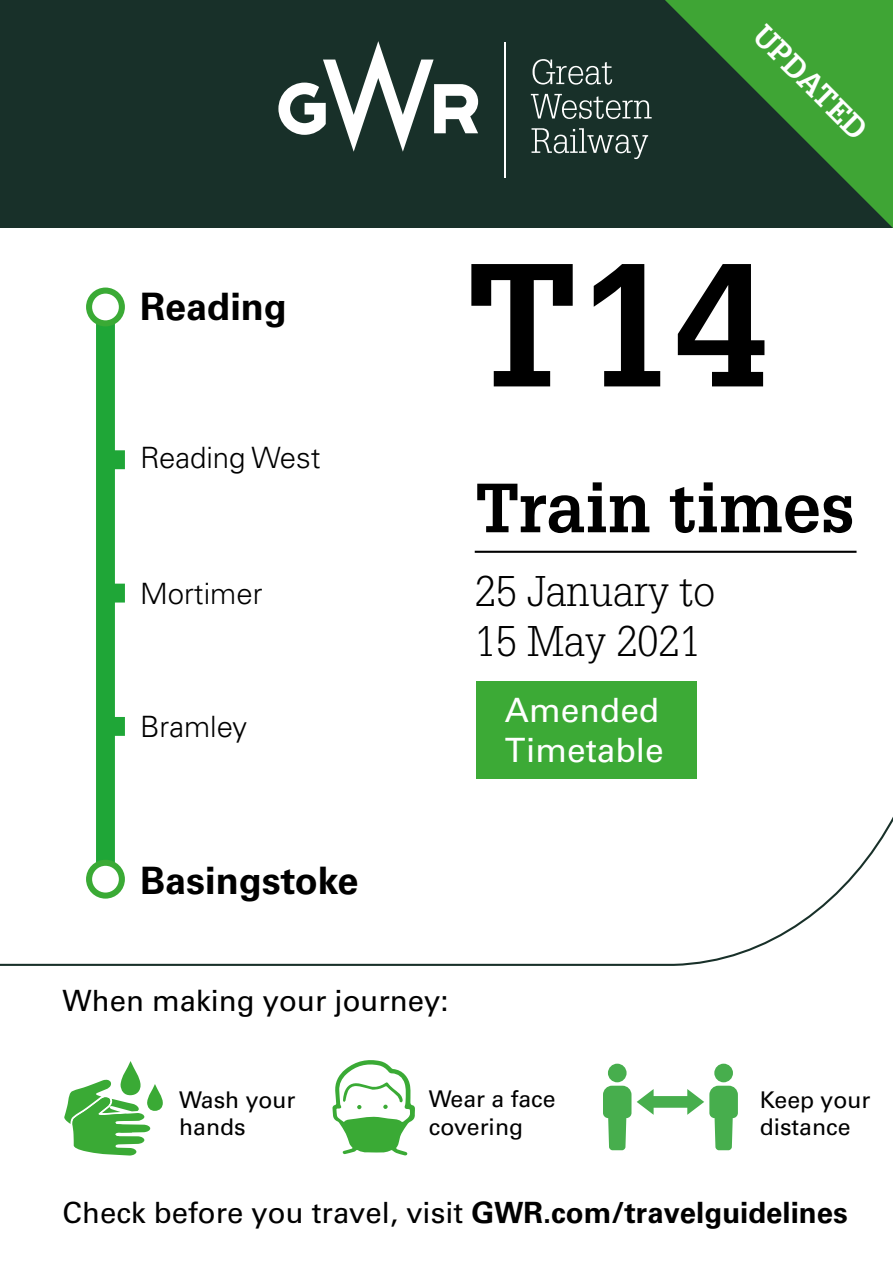
<style>
.page{position:relative;width:893px;height:1263px;background:#fff}
.page>*{position:absolute;margin:0;border:0;box-sizing:border-box;transform-origin:0 0}
.t1{font:700 170.85px "Glypha LT Std";color:#000}
.t2{font:700 67.8px "Glypha LT Std";color:#000}
.t3{font:300 41.85px/50.2px "Glypha LT Std";color:#000}
.t4{font:700 37.8px "Univers LT Std";color:#000}
.t5{font:33.45px/40.2px "Univers LT Std";color:#fff}
.t6{font:700 30.15px "Glypha LT Std";color:#fff}
.t7{font:300 29.4px "Univers LT Std";color:#000}
.t8{font:29.25px "Univers LT Std";color:#000}
.t9{font:23.1px/27.6px "Univers LT Std";color:#000}
.s1{font-weight:700}
</style>
<div class="page">
<div style="left:0;top:0;width:893px;height:227px;background:#183029"></div>
<svg style="left:532px;top:59px;width:80px;height:26px"></svg>
<hr style="left:504px;top:42px;width:2px;height:135px;background:#fff">
<svg style="left:531px;top:94px;width:121px;height:25px"></svg>
<svg style="left:531px;top:128px;width:117px;height:31px"></svg>
<svg style="left:278px;top:41px;width:200px;height:111px"></svg>
<div style="left:96px;top:307px;width:19px;height:574px;background:#1fa637"></div>
<div style="left:86px;top:288px;width:39px;height:38px;background:#3aaa35;border-radius:50%"></div>
<div style="left:92px;top:294px;width:27px;height:26px;background:#fff;border-radius:50%"></div>
<div style="left:105px;top:584px;width:20px;height:18px;background:#1fa637"></div>
<div style="left:105px;top:450px;width:20px;height:19px;background:#1fa637"></div>
<hr style="left:475px;top:551px;width:381px;height:2px;background:#000">
<svg style="left:0;top:623px;width:893px;height:533px"></svg>
<svg style="left:332px;top:1058px;width:83px;height:97px"></svg>
<svg style="left:64px;top:1061px;width:99px;height:94px"></svg>
<div style="left:714px;top:1064px;width:19px;height:18px;background:#47ae4d;border-radius:50%"></div>
<svg style="left:637px;top:1086px;width:101px;height:64px"></svg>
<div style="left:608px;top:1064px;width:19px;height:18px;background:#47ae4d;border-radius:50%"></div>
<svg style="left:603px;top:1086px;width:28px;height:64px"></svg>
<div style="left:476px;top:681px;width:221px;height:98px;background:#3caa36"></div>
<svg style="left:665px;top:0;width:228px;height:228px"></svg>
<p class="t6" style="left:772px;top:17px;width:148px;rotate:45deg">UPDATED</p>
<p class="t4" style="left:140px;top:284px;width:149px">Reading</p>
<p class="t7" style="left:140px;top:440px;width:182px">Reading West</p>
<p class="t7" style="left:140px;top:576px;width:124px">Mortimer</p>
<p class="t7" style="left:140px;top:709px;width:109px">Bramley</p>
<h1 class="t1" style="left:465px;top:220px;width:306px">T14</h1>
<h2 class="t2" style="left:475px;top:466px;width:381px">Train times</h2>
<h3 class="t3" style="left:475px;top:567px;width:242px">25 January to<br>15 May 2021</h3>
<p class="t5" style="left:505px;top:690px;width:160px">Amended<br>Timetable</p>
<p class="t4" style="left:140px;top:858px;width:220px">Basingstoke</p>
<p class="t8" style="left:63px;top:983px;width:387px">When making your journey:</p>
<p class="t9" style="left:179px;top:1086px;width:118px">Wash your hands</p>
<p class="t9" style="left:429px;top:1085px;width:128px">Wear a face covering</p>
<p class="t9" style="left:760px;top:1086px;width:112px">Keep your distance</p>
<p class="t8" style="left:63px;top:1195px;width:787px">Check before you travel, visit <span class="s1">GWR.com/travelguidelines</span></p>
</div>
